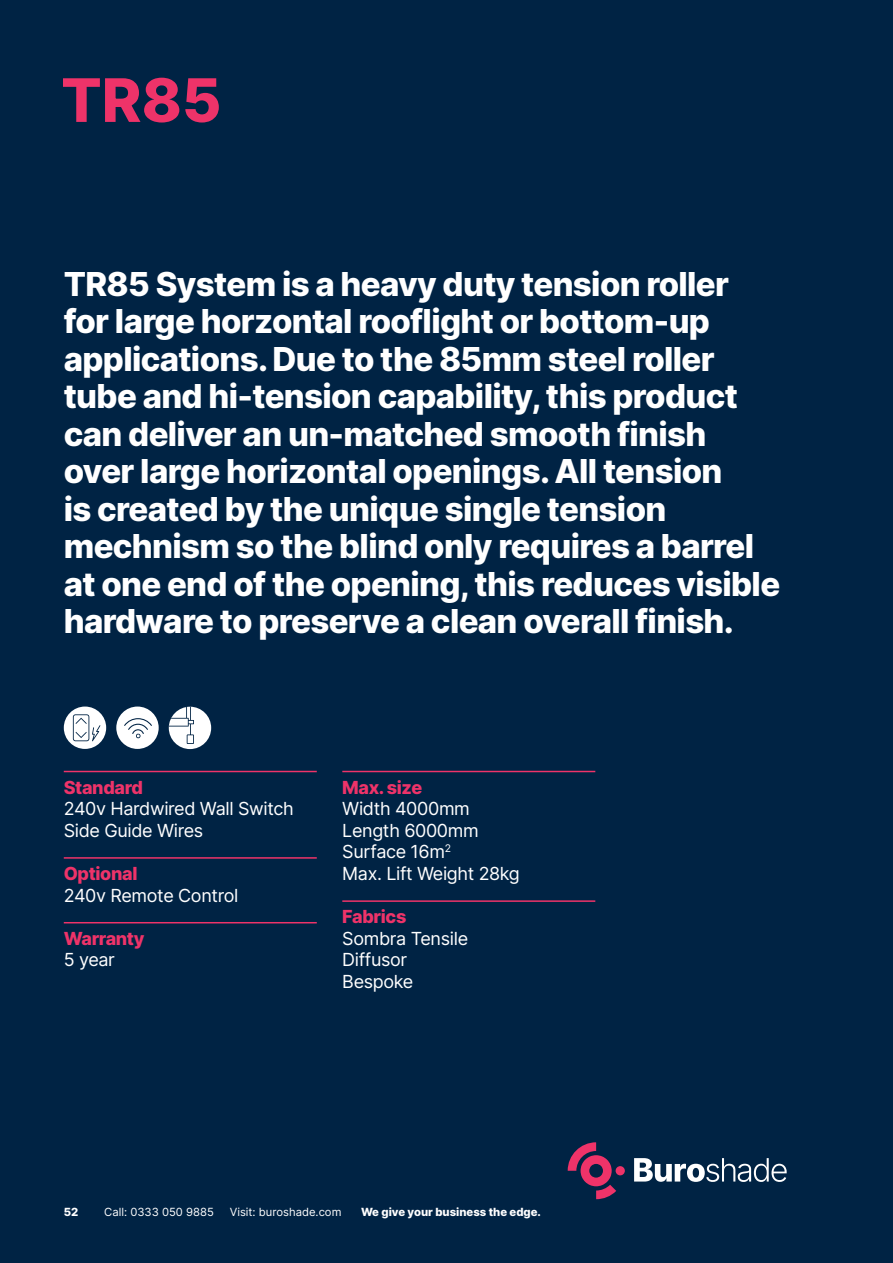
<style>
.page{position:relative;width:893px;height:1263px;background:#002344}
.page>*{position:absolute;margin:0;border:0;box-sizing:border-box;transform-origin:0 0}
.t1{font:800 60px "Inter";color:#ee3369}
.t2{font:800 33px/37.5px "Inter";letter-spacing:-.02em;color:#fff}
.t3{font:18px/21.6px "Inter";letter-spacing:-.02em;color:#fff}
.t4{font:800 18px "Inter";letter-spacing:-.02em;color:#ee3369}
.t5{font:11.25px "Inter";color:#fff}
.t6{font:800 11.25px "Inter";color:#fff}
.s1{font-weight:800;color:#ee3369}
</style>
<div class="page">
<hr style="left:64px;top:771px;width:253px;height:1px;background:#ee3369">
<hr style="left:64px;top:857px;width:253px;height:2px;background:#ee3369">
<hr style="left:64px;top:922px;width:253px;height:1px;background:#ee3369">
<hr style="left:342px;top:771px;width:253px;height:1px;background:#ee3369">
<hr style="left:342px;top:900px;width:253px;height:2px;background:#ee3369">
<svg style="left:568px;top:1142px;width:48px;height:57px"></svg>
<div style="left:616px;top:1166px;width:9px;height:9px;background:#ee3369;border-radius:50%"></div>
<svg style="left:634px;top:1158px;width:153px;height:24px"></svg>
<div style="left:169px;top:707px;width:42px;height:42px;background:#fff;border-radius:50%"></div>
<svg style="left:169px;top:707px;width:25px;height:37px"></svg>
<div style="left:64px;top:706px;width:42px;height:43px;background:#fff;border-radius:50%"></div>
<svg style="left:73px;top:714px;width:27px;height:27px"></svg>
<div style="left:116px;top:706px;width:43px;height:43px;background:#fff;border-radius:50%"></div>
<svg style="left:124px;top:718px;width:28px;height:20px"></svg>
<p class="t1" style="left:61px;top:56px;width:162px">TR85</p>
<p class="t2" style="left:64px;top:264px;width:718px">TR85 System is a heavy duty tension roller for large horzontal rooflight or bottom-up applications. Due to the 85mm steel roller tube and hi-tension capability, this product can deliver an un-matched smooth finish over large horizontal openings. All tension<br>is created by the unique single tension mechnism so the blind only requires a barrel at one end of the opening, this reduces visible hardware to preserve a clean overall finish.</p>
<p class="t3" style="left:64px;top:776px;width:231px"><span class="s1">Standard<br></span>240v Hardwired Wall Switch<br>Side Guide Wires</p>
<p class="t4" style="left:64px;top:860px;width:75px">Optional</p>
<p class="t3" style="left:64px;top:884px;width:176px">240v Remote Control</p>
<p class="t4" style="left:64px;top:925px;width:82px">Warranty</p>
<p class="t3" style="left:64px;top:948px;width:53px">5 year</p>
<p class="t4" style="left:342px;top:774px;width:81px">Max. size</p>
<p class="t3" style="left:342px;top:797px;width:129px">Width 4000mm</p>
<p class="t3" style="left:342px;top:819px;width:138px">Length 6000mm<br>Surface 16m<sup>2</sup></p>
<p class="t3" style="left:342px;top:862px;width:179px">Max. Lift Weight 28kg</p>
<p class="t4" style="left:342px;top:903px;width:66px">Fabrics</p>
<p class="t3" style="left:342px;top:927px;width:127px">Sombra Tensile<br>Diffusor<br>Bespoke</p>
<p class="t6" style="left:64px;top:1204px;width:16px">52</p>
<p class="t5" style="left:104px;top:1204px;width:111px">Call: 0333 050 9885</p>
<p class="t5" style="left:230px;top:1204px;width:113px">Visit: buroshade.com</p>
<p class="t6" style="left:361px;top:1204px;width:182px">We give your business the edge.</p>
</div>
